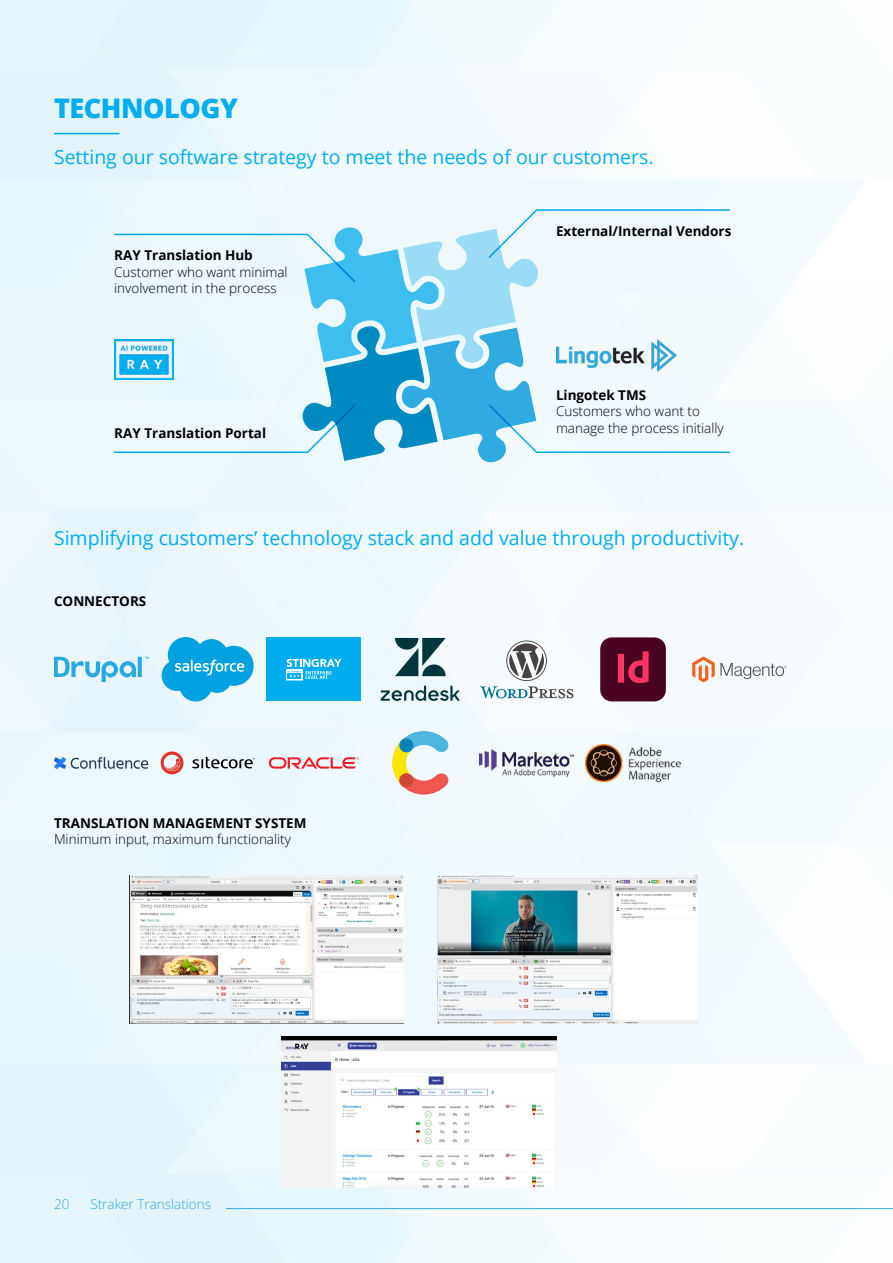
<style>
.page{position:relative;width:893px;height:1263px;background:#fff}
.page>*{position:absolute;margin:0;border:0;box-sizing:border-box;transform-origin:0 0}
.t1{font:800 27px "Open Sans";letter-spacing:-.015em;color:#00adef}
.t2{font:19.5px "Open Sans";color:#00adef}
.t3{font:300 13.5px/16.5px "Open Sans";color:#000}
.t4{font:700 13.5px "Open Sans";color:#000}
.t5{font:300 13.5px "Open Sans";color:#2fabe1}
</style>
<div class="page">
<img style="left:0;top:0;width:893px;height:1263px">
<hr style="left:54px;top:133px;width:65px;height:1px;background:#00adef">
<svg style="left:113px;top:209px;width:618px;height:255px"></svg>
<img style="left:556px;top:340px;width:121px;height:32px">
<svg style="left:54px;top:657px;width:94px;height:25px;background:#a2d9f1"></svg>
<svg style="left:160px;top:750px;width:25px;height:26px"></svg>
<svg style="left:192px;top:757px;width:63px;height:11px"></svg>
<svg style="left:162px;top:638px;width:92px;height:63px;background:#4ebde9"></svg>
<svg style="left:269px;top:757px;width:90px;height:12px"></svg>
<div style="left:267px;top:638px;width:94px;height:63px;background:#00adef"></div>
<div style="left:286px;top:669px;width:17px;height:11px;border:1px solid #fff"></div>
<svg style="left:286px;top:659px;width:55px;height:20px"></svg>
<svg style="left:392px;top:731px;width:57px;height:63px"></svg>
<div style="left:399px;top:738px;width:14px;height:14px;background:#0681b6;border-radius:50%"></div>
<div style="left:399px;top:773px;width:14px;height:14px;background:#cd4739;border-radius:50%"></div>
<svg style="left:395px;top:638px;width:51px;height:38px;background:#6a8c92"></svg>
<svg style="left:381px;top:686px;width:79px;height:15px"></svg>
<img style="left:480px;top:750px;width:94px;height:26px">
<svg style="left:480px;top:640px;width:93px;height:58px"></svg>
<img style="left:586px;top:744px;width:94px;height:37px">
<div style="left:600px;top:638px;width:66px;height:63px;background:#49021f;border-radius:12px"></div>
<svg style="left:618px;top:651px;width:31px;height:32px"></svg>
<svg style="left:692px;top:656px;width:95px;height:26px"></svg>
<svg style="left:54px;top:757px;width:94px;height:12px"></svg>
<img style="left:114px;top:340px;width:59px;height:39px">
<img style="left:130px;top:875px;width:274px;height:149px">
<img style="left:437px;top:875px;width:260px;height:149px">
<img style="left:282px;top:1036px;width:274px;height:151px">
<hr style="left:226px;top:1208px;width:667px;height:1px;background:#2fabe1">
<h1 class="t1" style="left:54px;top:88px;width:186px">TECHNOLOGY</h1>
<p class="t2" style="left:54px;top:144px;width:601px">Setting our software strategy to meet the needs of our customers.</p>
<p class="t4" style="left:114px;top:246px;width:140px">RAY Translation Hub</p>
<p class="t3" style="left:114px;top:263px;width:175px">Customer who want minimal involvement in the process</p>
<p class="t4" style="left:114px;top:423px;width:153px">RAY Translation Portal</p>
<p class="t4" style="left:556px;top:222px;width:177px">External/Internal Vendors</p>
<p class="t4" style="left:556px;top:385px;width:92px">Lingotek TMS</p>
<p class="t3" style="left:556px;top:402px;width:169px">Customers who want to manage the process initially</p>
<p class="t2" style="left:54px;top:525px;width:692px">Simplifying customers’ technology stack and add value through productivity.</p>
<p class="t4" style="left:54px;top:592px;width:94px">CONNECTORS</p>
<p class="t4" style="left:54px;top:813px;width:254px">TRANSLATION MANAGEMENT SYSTEM</p>
<p class="t3" style="left:54px;top:831px;width:238px">Minimum input, maximum functionality</p>
<p class="t5" style="left:54px;top:1195px;width:17px">20</p>
<p class="t5" style="left:90px;top:1195px;width:122px">Straker Translations</p>
</div>
